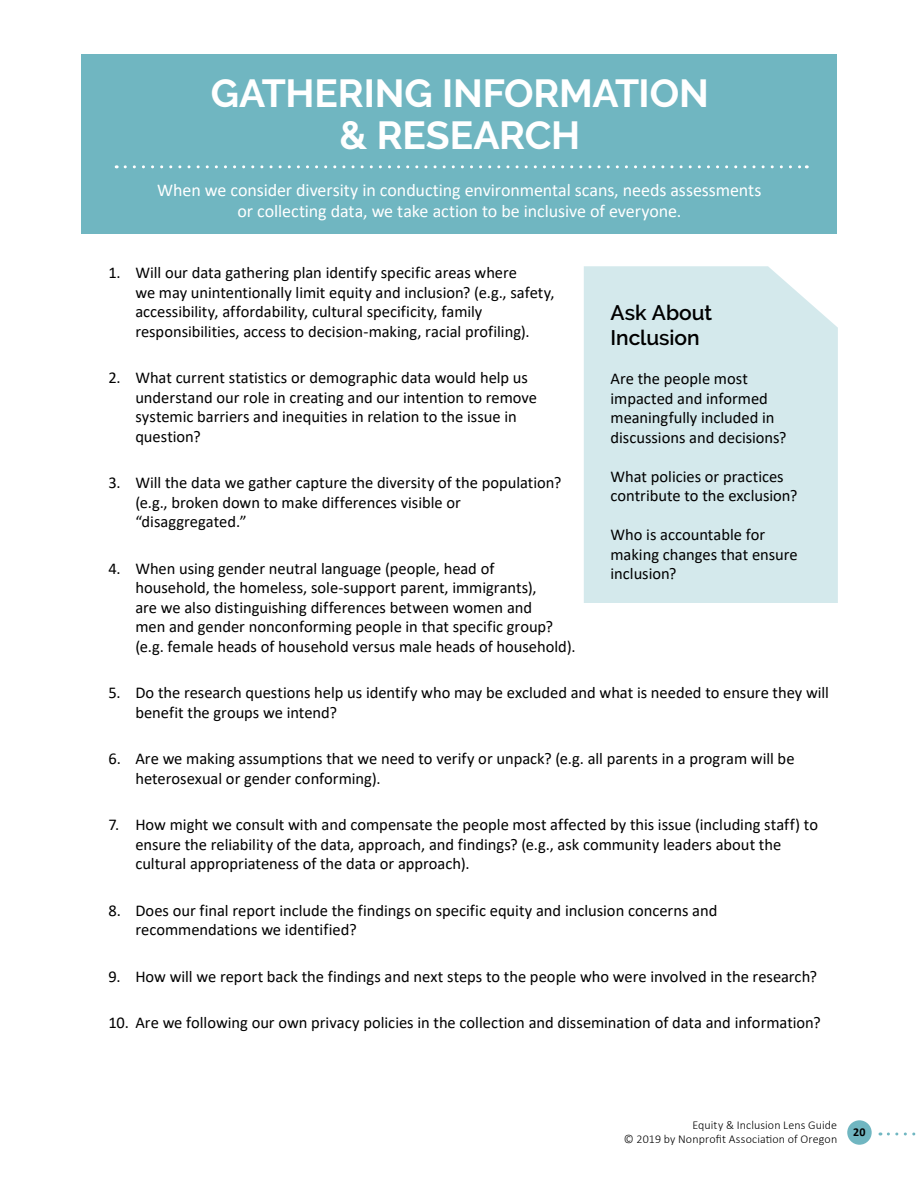
<style>
.page{position:relative;width:918px;height:1188px;background:#fff}
.page>*{position:absolute;margin:0;border:0;box-sizing:border-box;transform-origin:0 0}
.Workbook_Title{font:700 39px/42px "Raleway";letter-spacing:-.005em;color:#fff;text-align:center}
.Subheader__Black{font:600 21px "Raleway";letter-spacing:-.005em;color:#000}
.Workbook_subtitle_de{font:18px/21px "Calibri";letter-spacing:-.005em;color:#fff;text-align:center}
.Body_text{font:16.5px/19.5px "Calibri";color:#000}
.t1{font:300 12px/14.4px "Calibri";letter-spacing:.01em;color:#000;text-align:right}
.t2{font:700 12px "Calibri";color:#000}
</style>
<div class="page">
<div style="left:847px;top:1120px;width:25px;height:25px;background:#70b6c1;border-radius:50%"></div>
<svg style="left:888px;top:1132px;width:28px;height:4px"></svg>
<div style="left:81px;top:54px;width:756px;height:179px;background:#70b6c1"></div>
<svg style="left:125px;top:165px;width:682px;height:3px"></svg>
<div style="left:584px;top:266px;width:254px;height:337px;background:#d4e9ec"></div>
<p class="Workbook_Title" style="left:211px;top:72px;width:499px">GATHERING INFORMATION &amp; RESEARCH</p>
<p class="Workbook_subtitle_de" style="left:157px;top:179px;width:606px">When we consider diversity in conducting environmental scans, needs assessments or collecting data, we take action to be inclusive of everyone.</p>
<p class="Body_text" style="left:135px;top:263px;width:421px;text-indent:-27px">1. Will our data gathering plan identify specific areas where<br>we may unintentionally limit equity and inclusion? (e.g., safety, accessibility, affordability, cultural specificity, family responsibilities, access to decision-making, racial profiling).</p>
<p class="Body_text" style="left:135px;top:368px;width:403px;text-indent:-27px">2. What current statistics or demographic data would help us understand our role in creating and our intention to remove systemic barriers and inequities in relation to the issue in question?</p>
<p class="Body_text" style="left:135px;top:473px;width:427px;text-indent:-27px">3. Will the data we gather capture the diversity of the population? (e.g., broken down to make differences visible or “disaggregated.”</p>
<p class="Body_text" style="left:135px;top:558px;width:442px;text-indent:-27px">4. When using gender neutral language (people, head of<br>household, the homeless, sole-support parent, immigrants),<br>are we also distinguishing differences between women and<br>men and gender nonconforming people in that specific group? (e.g. female heads of household versus male heads of household).</p>
<p class="Body_text" style="left:135px;top:683px;width:695px;text-indent:-27px">5. Do the research questions help us identify who may be excluded and what is needed to ensure they will benefit the groups we intend?</p>
<p class="Body_text" style="left:135px;top:749px;width:661px;text-indent:-27px">6. Are we making assumptions that we need to verify or unpack? (e.g. all parents in a program will be heterosexual or gender conforming).</p>
<p class="Body_text" style="left:135px;top:815px;width:684px;text-indent:-27px">7. How might we consult with and compensate the people most affected by this issue (including staff) to ensure the reliability of the data, approach, and findings? (e.g., ask community leaders about the cultural appropriateness of the data or approach).</p>
<p class="Body_text" style="left:135px;top:900px;width:583px;text-indent:-27px">8. Does our final report include the findings on specific equity and inclusion concerns and recommendations we identified?</p>
<p class="Body_text" style="left:108px;top:966px;width:710px">9. How will we report back the findings and next steps to the people who were involved in the research?</p>
<p class="Body_text" style="left:108px;top:1013px;width:714px">10. Are we following our own privacy policies in the collection and dissemination of data and information?</p>
<h2 class="Subheader__Black" style="left:611px;top:300px;width:103px">Ask About</h2>
<h2 class="Subheader__Black" style="left:611px;top:326px;width:91px">Inclusion</h2>
<p class="Body_text" style="left:611px;top:369px;width:177px">Are the people most impacted and informed meaningfully included in discussions and decisions?</p>
<p class="Body_text" style="left:611px;top:466px;width:188px">What policies or practices contribute to the exclusion?</p>
<p class="Body_text" style="left:611px;top:525px;width:189px">Who is accountable for making changes that ensure inclusion?</p>
<p class="t1" style="left:624px;top:1117px;width:215px">Equity &amp; Inclusion Lens Guide<br>© 2019 by Nonprofit Association of Oregon</p>
<p class="t2" style="left:853px;top:1123px;width:14px">20</p>
</div>
